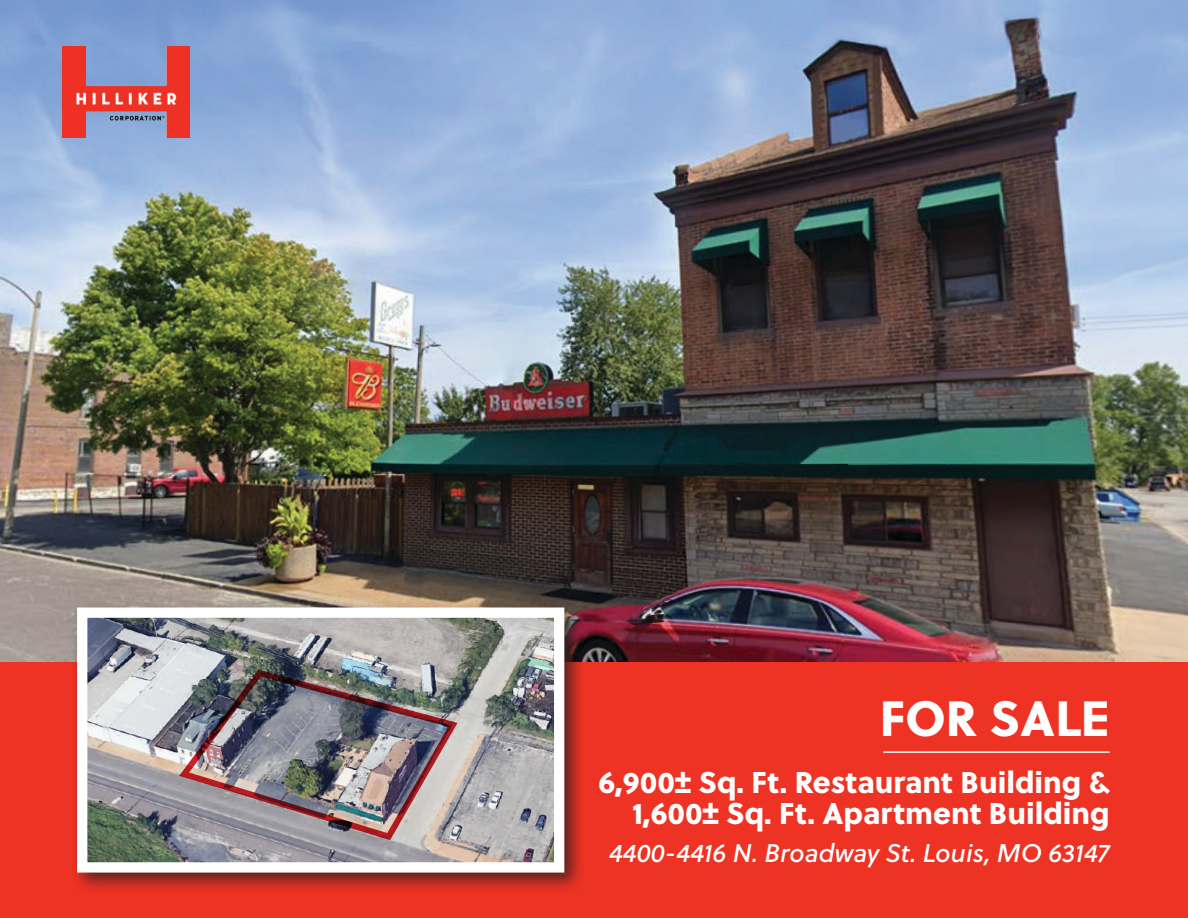
<style>
.page{position:relative;width:1188px;height:918px;background:#fff}
.page>*{position:absolute;margin:0;border:0;box-sizing:border-box;transform-origin:0 0}
.t1{font:49.5px "Soleil Xb";color:#fff}
.t2{font:30px/31.5px "Soleil Xb";color:#fff;text-align:right}
.t3{font:italic 25.5px "Soleil Bk";color:#fff}
</style>
<div class="page">
<img style="left:0;top:0;width:1188px;height:662px">
<div style="left:0;top:662px;width:1188px;height:256px;background:#ee3224"></div>
<img style="left:63px;top:47px;width:127px;height:91px">
<div style="left:70px;top:601px;width:516px;height:293px;background:#231f20;opacity:.75"></div>
<img style="left:88px;top:619px;width:465px;height:243px">
<div style="left:77px;top:608px;width:487px;height:265px;border:10px solid #fff"></div>
<hr style="left:883px;top:751px;width:227px;height:2px;background:#fff">
<img style="left:178px;top:668px;width:281px;height:174px">
<h1 class="t1" style="left:880px;top:680px;width:231px">FOR SALE</h1>
<p class="t2" style="left:599px;top:765px;width:513px">6,900± Sq. Ft. Restaurant Building &amp;<br>1,600± Sq. Ft. Apartment Building</p>
<p class="t3" style="left:609px;top:835px;width:502px">4400-4416 N. Broadway St. Louis, MO 63147</p>
</div>
